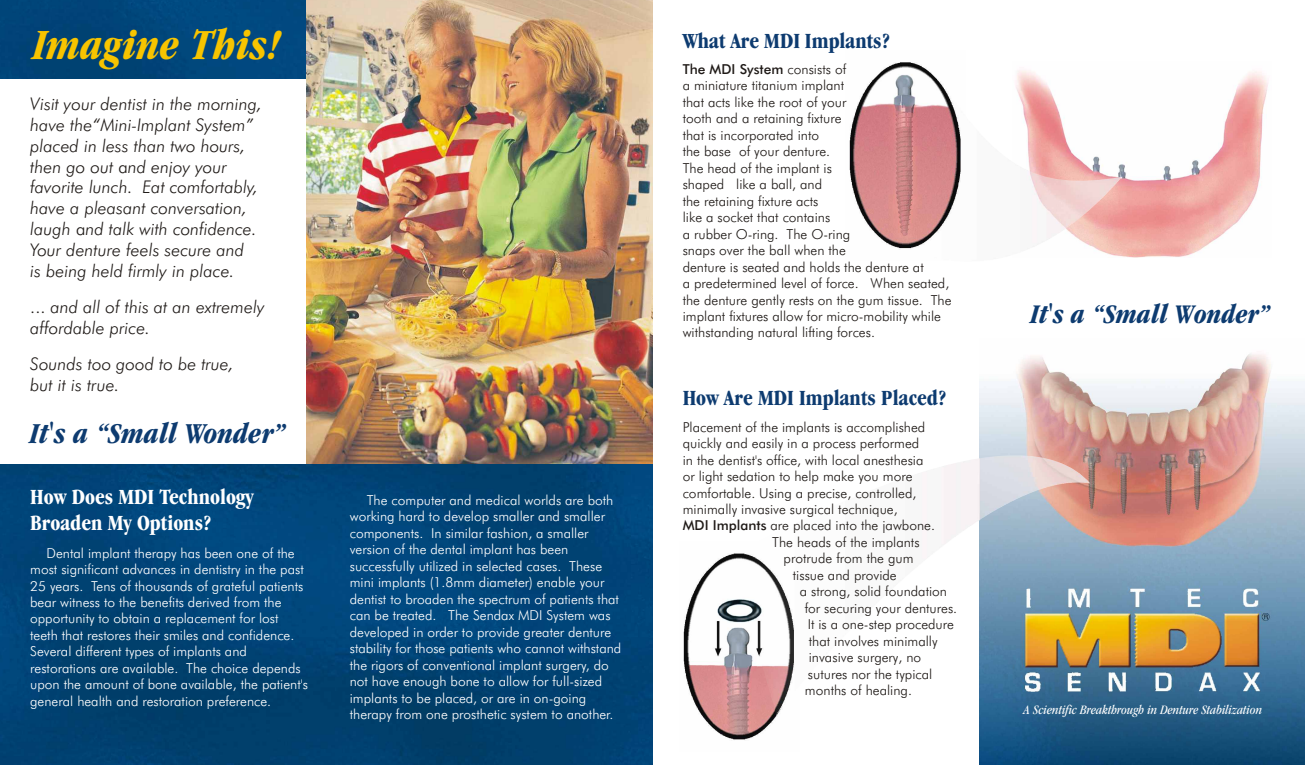
<style>
.page{position:relative;width:1305px;height:765px;background:#fff}
.page>*{position:absolute;margin:0;border:0;box-sizing:border-box;transform-origin:0 0}
.t1{font:italic 700 44.62px "Garmd ITC Bk Cn BT";color:#f7c400}
.t2{font:italic 700 30px "Garmd ITC Bk Cn BT";color:#0d3b70}
.t3{font:italic 700 28px "Garmd ITC Bk Cn BT";color:#0d3b70}
.t4{font:700 22.5px "Garmd ITC Bk Cn BT";color:#0d3b70}
.t5{font:700 22.5px/25.9px "Garmd ITC Bk Cn BT";color:#fff}
.t6{font:italic 17.5px/21px "Futura Lt BT";color:#1f1a17}
.t7{font:13.75px/16.5px "Futura Lt BT";color:#fff}
.t8{font:13.75px/16.5px "Futura Lt BT";color:#1f1a17}
.t9{font:13.75px "Futura Md BT";color:#1f1a17}
.t10{font:italic 13.38px "Garmd ITC Bk Cn BT";color:#fff}
.s1{font-style:normal}
.s2{font-family:"Futura Lt BT"}
.s3{font-family:"Futura Md BT"}
</style>
<div class="page">
<div style="left:0;top:0;width:307px;height:78px;background:#00457a"></div>
<img style="left:307px;top:0;width:345px;height:464px">
<img style="left:0;top:464px;width:652px;height:301px">
<img style="left:980px;top:381px;width:325px;height:384px">
<img style="left:1091px;top:577px;width:184px;height:125px">
<img style="left:1091px;top:610px;width:184px;height:61px">
<img style="left:683px;top:554px;width:94px;height:186px">
<img style="left:1011px;top:354px;width:265px;height:192px">
<img style="left:1016px;top:70px;width:252px;height:188px">
<img style="left:1015px;top:85px;width:108px;height:173px">
<img style="left:730px;top:401px;width:361px;height:314px">
<img style="left:849px;top:62px;width:112px;height:187px">
<h1 class="t1" style="left:33px;top:25px;width:249px">Imagine This!</h1>
<p class="t6" style="left:30px;top:95px;width:233px">Visit your dentist in the morning, have the“Mini-Implant System” placed in less than two hours, then go out <span class="s1">a</span>nd enjoy your favorite lunch. Eat comfortably, have a pleasant conversation, laugh <span class="s1">a</span>nd talk with confidence.<br>Your denture feels secure and<br>is being held firmly in place.</p>
<p class="t6" style="left:30px;top:298px;width:236px"><span class="s1">...</span> and all of this at an extremely affordable price.</p>
<p class="t6" style="left:30px;top:355px;width:205px">Sounds too good to be true, but it is true.</p>
<h2 class="t2" style="left:30px;top:421px;width:257px">It's a “Small Wonder”</h2>
<h3 class="t5" style="left:30px;top:485px;width:225px">How Does MDI Technology<br>Broaden My Options?</h3>
<p class="t7" style="left:30px;top:546px;width:279px;text-indent:16px">Dental implant therapy has been one of the most significant advances in dentistry in the past 25 years. Tens of thousands of grateful patients bear witness to the benefits derived from the opportunity to obtain a replacement for lost teeth that restores their smiles and confidence.<br>Several different types of implants and restorations are available. The choice depends upon the amount of bone available, the patient's general health and restoration preference.</p>
<p class="t7" style="left:350px;top:493px;width:273px;text-indent:17px">The computer and medical worlds are both working hard to develop smaller and smaller components. In similar fashion, a smaller version of the dental implant has been successfully utilized in selected cases. These mini implants (1.8mm diameter) enable your dentist to broaden the spectrum of patients that can be treated. The Sendax MDI System was developed in order to provide greater denture stability for those patients who cannot withstand the rigors of conventional implant surgery, do not have enough bone to allow for full-sized implants to be placed, or are in on-going therapy from one prosthetic system to another.</p>
<h3 class="t4" style="left:683px;top:30px;width:209px">What Are MDI Implants?</h3>
<p class="t9" style="left:683px;top:63px;width:165px">The MDI System <span class="s2">consists of</span></p>
<p class="t8" style="left:683px;top:78px;width:270px">a miniature titanium implant<br>that acts like the root of your<br>tooth and a retaining fixture<br>that is incorporated into<br>the base of your denture.<br>The head of the implant is<br>shaped like a ball, and<br>the retaining fixture acts<br>like a socket that contains<br>a rubber O-ring. The O-ring<br>snaps over the ball when the<br>denture is seated and holds the denture at<br>a predetermined level of force. When seated, the denture gently rests on the gum tissue. The implant fixtures allow for micro-mobility while withstanding natural lifting forces.</p>
<h3 class="t4" style="left:683px;top:388px;width:266px">How Are MDI Implants Placed?</h3>
<p class="t8" style="left:683px;top:420px;width:244px">Placement of the implants is accomplished</p>
<p class="t8" style="left:683px;top:436px;width:238px">quickly and easily in a process performed</p>
<p class="t8" style="left:683px;top:453px;width:242px">in the dentist's office, with local anesthesia</p>
<p class="t8" style="left:683px;top:469px;width:231px">or light sedation to help make you more</p>
<p class="t8" style="left:683px;top:486px;width:235px">comfortable. Using a precise, controlled,</p>
<p class="t8" style="left:683px;top:502px;width:217px">minimally invasive surgical technique,</p>
<p class="t8" style="left:683px;top:519px;width:254px"><span class="s3">MDI Implants</span> are placed into the jawbone.</p>
<p class="t8" style="left:772px;top:535px;width:149px">The heads of the implants</p>
<p class="t8" style="left:784px;top:552px;width:132px">protrude from the gum</p>
<p class="t8" style="left:793px;top:568px;width:105px">tissue and provide</p>
<p class="t8" style="left:800px;top:585px;width:149px">a strong, solid foundation</p>
<p class="t8" style="left:805px;top:601px;width:154px">for securing your dentures.</p>
<p class="t8" style="left:808px;top:618px;width:148px">It is a one-step procedure</p>
<p class="t8" style="left:809px;top:634px;width:130px">that involves minimally</p>
<p class="t8" style="left:809px;top:651px;width:114px">invasive surgery, no</p>
<p class="t8" style="left:808px;top:667px;width:126px">sutures nor the typical</p>
<p class="t8" style="left:805px;top:683px;width:109px">months of healing.</p>
<h3 class="t3" style="left:1031px;top:301px;width:241px">It's a “Small Wonder”</h3>
<p class="t10" style="left:1024px;top:703px;width:240px">A Scientific Breakthrough in Denture Stabilization</p>
</div>
